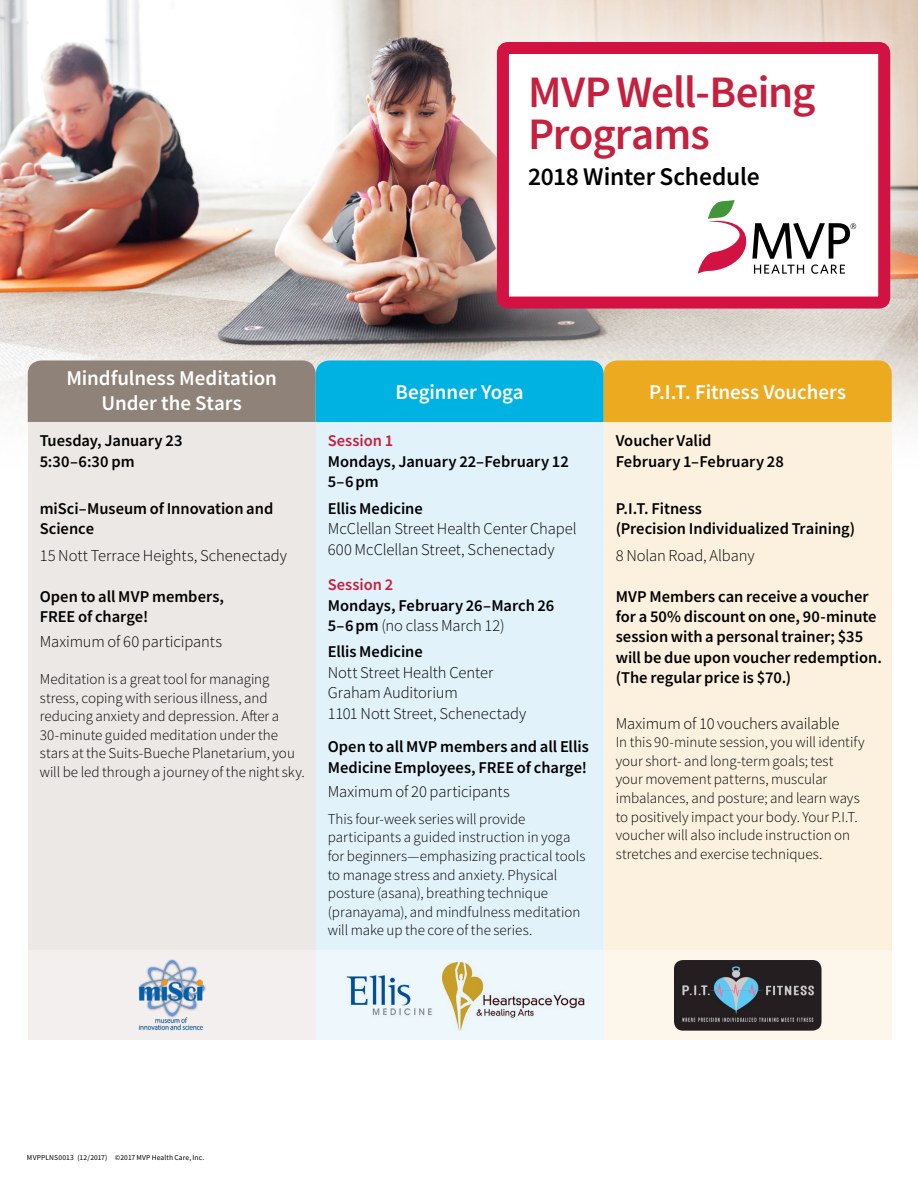
<style>
.page{position:relative;width:918px;height:1188px;background:#fff}
.page>*{position:absolute;margin:0;border:0;box-sizing:border-box;transform-origin:0 0}
.t1{font:600 45px/42px "Source Sans Pro";letter-spacing:-.02em;color:#c5203e}
.Paragraph_Style_1{font:600 25.5px "Source Sans Pro";letter-spacing:-.01em;color:#000}
.t2{font:600 21px/25.2px "Source Sans Pro";letter-spacing:-.005em;color:#fff;text-align:center}
.t3{font:600 16.5px/20.4px "Source Sans Pro";color:#000}
.t4{font:300 16.5px/20.4px "Source Sans Pro";letter-spacing:-.005em;color:#000}
.t5{font:600 16.5px "Source Sans Pro";color:#c5203e}
.t6{font:300 15px/18.6px "Source Sans Pro";color:#000}
.t7{font:7.5px "Source Sans Pro";letter-spacing:.02em;color:#000}
.s1{font-weight:600}
</style>
<div class="page">
<img style="left:0;top:0;width:918px;height:426px">
<img style="left:398px;top:0;width:520px;height:407px">
<div style="left:503px;top:48px;width:381px;height:255px;background:#fff;border-radius:5px"></div>
<div style="left:497px;top:42px;width:393px;height:267px;border:12px solid #d21242;border-radius:5px"></div>
<svg style="left:698px;top:200px;width:158px;height:74px"></svg>
<div style="left:28px;top:422px;width:288px;height:528px;background:#ebe8e6"></div>
<div style="left:316px;top:422px;width:288px;height:528px;background:#e2f2fa"></div>
<div style="left:604px;top:422px;width:288px;height:528px;background:#fcf1df"></div>
<div style="left:28px;top:950px;width:288px;height:90px;background:#f2efee"></div>
<div style="left:316px;top:950px;width:288px;height:90px;background:#edf7fc"></div>
<div style="left:604px;top:950px;width:288px;height:90px;background:#fdf6ea"></div>
<svg style="left:28px;top:360px;width:864px;height:62px;background:#7fa07f"></svg>
<img style="left:138px;top:959px;width:68px;height:72px">
<img style="left:346px;top:975px;width:86px;height:41px">
<img style="left:442px;top:963px;width:142px;height:68px">
<img style="left:674px;top:960px;width:148px;height:71px">
<p class="t1" style="left:528px;top:70px;width:289px">MVP Well-Being<br>Programs</p>
<p class="Paragraph_Style_1" style="left:528px;top:160px;width:233px">2018 Winter Schedule</p>
<p class="t2" style="left:66px;top:365px;width:212px">Mindfulness Meditation<br>Under the Stars</p>
<p class="t3" style="left:40px;top:431px;width:144px">Tuesday, January 23</p>
<p class="t3" style="left:40px;top:451px;width:96px">5:30–6:30 pm</p>
<p class="t3" style="left:40px;top:498px;width:235px">miSci–Museum of Innovation and<br>Science</p>
<p class="t4" style="left:40px;top:545px;width:249px">15 Nott Terrace Heights, Schenectady</p>
<p class="t3" style="left:40px;top:586px;width:186px">Open to all MVP members,<br>FREE of charge!</p>
<p class="t4" style="left:40px;top:631px;width:184px">Maximum of 60 participants</p>
<p class="t6" style="left:40px;top:670px;width:267px">Meditation is a great tool for managing stress, coping with serious illness, and reducing anxiety and depression. After a 30-minute guided meditation under the stars at the Suits-Bueche Planetarium, you will be led through a journey of the night sky.</p>
<p class="t2" style="left:396px;top:379px;width:130px">Beginner Yoga</p>
<p class="t2" style="left:649px;top:379px;width:198px">P.I.T. Fitness Vouchers</p>
<p class="t5" style="left:328px;top:430px;width:67px">Session 1</p>
<p class="t3" style="left:328px;top:451px;width:243px">Mondays, January 22–February 12</p>
<p class="t3" style="left:328px;top:471px;width:53px">5–6pm</p>
<p class="t3" style="left:328px;top:498px;width:97px">Ellis Medicine</p>
<p class="t4" style="left:328px;top:519px;width:250px">McClellan Street Health Center Chapel<br>600 McClellan Street, Schenectady</p>
<p class="t5" style="left:328px;top:574px;width:67px">Session 2</p>
<p class="t3" style="left:328px;top:595px;width:228px">Mondays, February 26–March 26</p>
<p class="t4" style="left:328px;top:615px;width:178px"><span class="s1">5–6pm</span> (no class March 12)</p>
<p class="t3" style="left:328px;top:642px;width:97px">Ellis Medicine</p>
<p class="t4" style="left:328px;top:662px;width:167px">Nott Street Health Center<br>Graham Auditorium</p>
<p class="t4" style="left:328px;top:703px;width:200px">1101 Nott Street, Schenectady</p>
<p class="t3" style="left:328px;top:736px;width:263px">Open to all MVP members and all Ellis<br>Medicine Employees, FREE of charge!</p>
<p class="t4" style="left:328px;top:782px;width:183px">Maximum of 20 participants</p>
<p class="t6" style="left:328px;top:809px;width:259px">This four-week series will provide participants a guided instruction in yoga for beginners—emphasizing practical tools to manage stress and anxiety. Physical posture (asana), breathing technique (pranayama), and mindfulness meditation will make up the core of the series.</p>
<p class="t3" style="left:616px;top:431px;width:170px">Voucher Valid<br>February 1–February 28</p>
<p class="t3" style="left:616px;top:498px;width:241px">P.I.T. Fitness<br>(Precision Individualized Training)</p>
<p class="t4" style="left:616px;top:545px;width:140px">8 Nolan Road, Albany</p>
<p class="t3" style="left:616px;top:586px;width:268px">MVP Members can receive a voucher for a 50% discount on one, 90-minute session with a personal trainer; $35 will be due upon voucher redemption. (The regular price is $70.)</p>
<p class="t4" style="left:616px;top:713px;width:225px">Maximum of 10 vouchers available</p>
<p class="t6" style="left:616px;top:733px;width:250px">In this 90-minute session, you will identify your short- and long-term goals; test<br>your movement patterns, muscular imbalances, and posture; and learn ways to positively impact your body. Your P.I.T. voucher will also include instruction on stretches and exercise techniques.</p>
<p class="t7" style="left:27px;top:1153px;width:179px">MVPPLNS0013 (12/2017) ©2017 MVP Health Care, Inc.</p>
</div>
